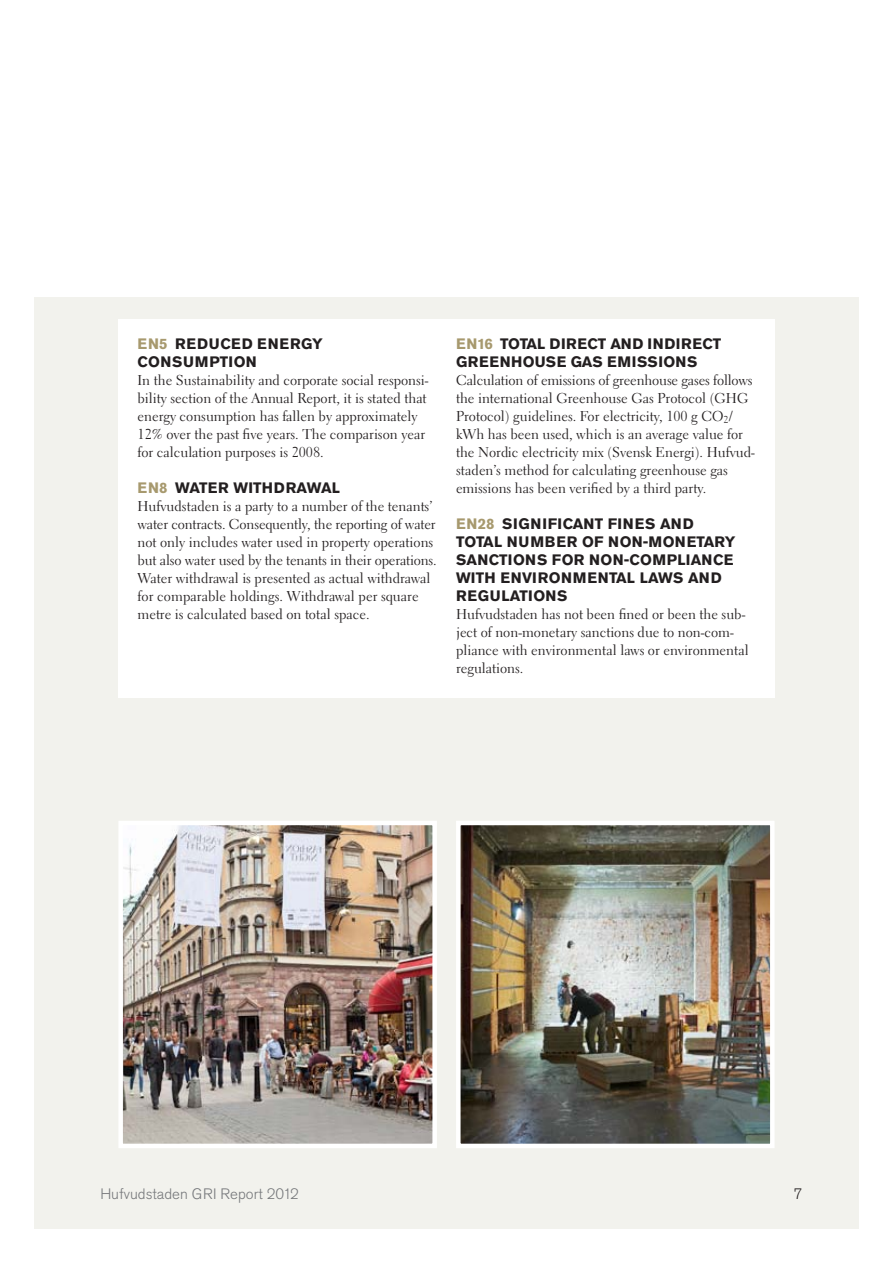
<style>
.page{position:relative;width:893px;height:1263px;background:#fff}
.page>*{position:absolute;margin:0;border:0;box-sizing:border-box;transform-origin:0 0}
.t1{font:700 15px/18px "Akzidenz Grotesk Std";letter-spacing:.035em;color:#231f20;text-align:right}
.t2{font:700 15px/18px "Akzidenz Grotesk Std";letter-spacing:.055em;color:#231f20}
.t3{font:300 15px "Akzidenz Grotesk Std";color:#76787b}
.t4{font:700 15px "Akzidenz Grotesk Std";letter-spacing:.015em;color:#231f20}
.t5{font:300 15px "Akzidenz Grotesk Std";color:#231f20}
.t6{font:14.25px/18px "Electra LT Std";color:#231f20}
.s1{color:#a7996e}
</style>
<div class="page">
<div style="left:34px;top:298px;width:825px;height:931px;background:#f2f2ed"></div>
<img style="left:123px;top:826px;width:309px;height:317px">
<div style="left:118px;top:821px;width:319px;height:327px;border:4px solid #fff"></div>
<div style="left:118px;top:319px;width:656px;height:378px;background:#fff"></div>
<img style="left:461px;top:826px;width:308px;height:317px">
<div style="left:456px;top:821px;width:318px;height:327px;border:4px solid #fff"></div>
<p class="t2" style="left:138px;top:335px;width:187px"><span class="s1">EN5</span> REDUCED ENERGY -CONSUMPTION</p>
<p class="t6" style="left:138px;top:371px;width:293px">In the Sustainability and corporate social responsi&shy;bility section of the Annual Report, it is stated that energy consumption has fallen by approximately 12% over the past five years. The comparison year for calculation purposes is 2008.</p>
<p class="t4" style="left:138px;top:479px;width:204px"><span class="s1">EN8</span> WATE R WITHDRAWAL</p>
<p class="t6" style="left:138px;top:497px;width:301px">Hufvudstaden is a party to a number of the tenants’ water contracts. Consequently, the reporting of water not only includes water used in property operations but also water used by the tenants in their operations.<br>Water withdrawal is presented as actual withdrawal for comparable holdings. Withdrawal per square metre is calculated based on total space.</p>
<p class="t1" style="left:456px;top:335px;width:247px">AND INDIRECT<br>GREENHOUSE GAS EMISSIONS</p>
<p class="t6" style="left:456px;top:371px;width:300px">Calculation of emissions of greenhouse gases follows the international Greenhouse Gas Protocol (GHG Protocol) guidelines. For electricity, 100 g CO<sub>2</sub>/ kWh has been used, which is an average value for the Nordic electricity mix (Svensk Energi). Hufvud&shy;staden’s method for calculating greenhouse gas emissions has been verified by a third party.</p>
<p class="t1" style="left:456px;top:515px;width:281px;text-align:left"><span class="s1">EN28</span> SIGNIFICANT FINES AND<br>TOTAL NUMBER OF NON-MONETARY<br>SANCTIONS FOR NON-COMPLIANCE<br>WITH ENVIRONMENTAL LAWS AND<br>REGULATIONS</p>
<p class="t6" style="left:456px;top:605px;width:294px">Hufvudstaden has not been fined or been the sub&shy;ject of non-monetary sanctions due to non-com&shy;pliance with environmental laws or environmental regulations.</p>
<p class="t1" style="left:456px;top:335px;width:132px"><span class="s1">EN16</span> TOTAL DIRECT</p>
<p class="t3" style="left:100px;top:1185px;width:200px">Hufvudstaden GRI Report 2012</p>
<p class="t5" style="left:794px;top:1185px;width:10px">7</p>
</div>
